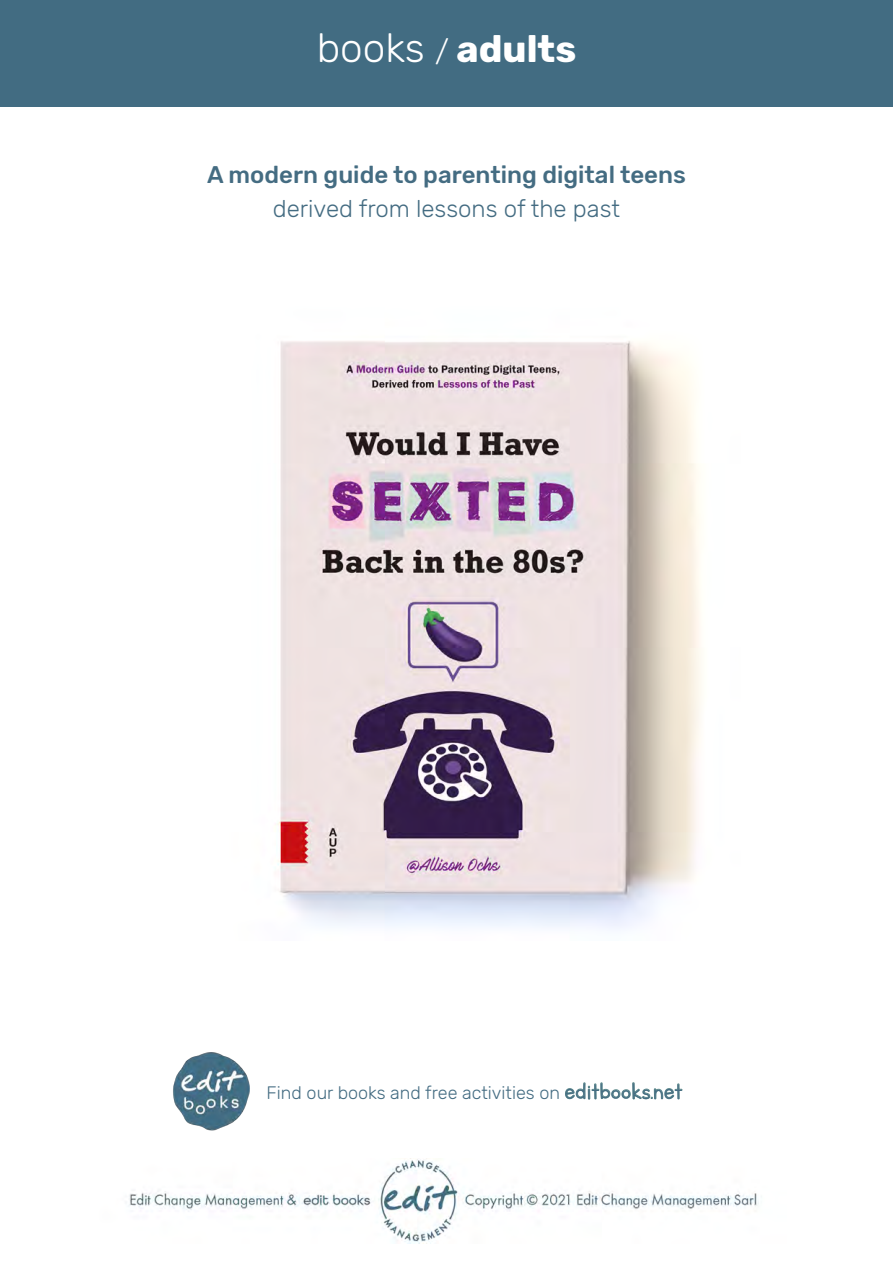
<style>
.page{position:relative;width:893px;height:1263px;background:#fff}
.page>*{position:absolute;margin:0;border:0;box-sizing:border-box;transform-origin:0 0}
.t1{font:700 37.5px "Rubik";color:#fff}
.t2{font:500 24px "Rubik";color:#446c82}
.t3{font:300 24px "Rubik";color:#446c82}
.t4{font:300 18px "Rubik";color:#446c82}
.s1{font-weight:300;font-size:40.5px}
.s2{font-weight:300;font-size:30px}
.s3{font-family:"Lettersfor Learners";font-weight:400;font-size:27px;color:#5f8d8d}
</style>
<div class="page">
<img style="left:129px;top:1159px;width:630px;height:85px">
<img style="left:277px;top:341px;width:425px;height:589px">
<div style="left:0;top:0;width:893px;height:106px;background:#426c82"></div>
<img style="left:173px;top:1052px;width:77px;height:79px">
<h1 class="t1" style="left:317px;top:27px;width:261px"><span class="s1">books</span> <span class="s2">/</span> adults</h1>
<h2 class="t2" style="left:207px;top:161px;width:480px">A modern guide to parenting digital teens</h2>
<h2 class="t3" style="left:273px;top:195px;width:349px">derived from lessons of the past</h2>
<p class="t4" style="left:267px;top:1082px;width:417px">Find our books and free activities on <span class="s3">editbooks.net</span></p>
</div>
